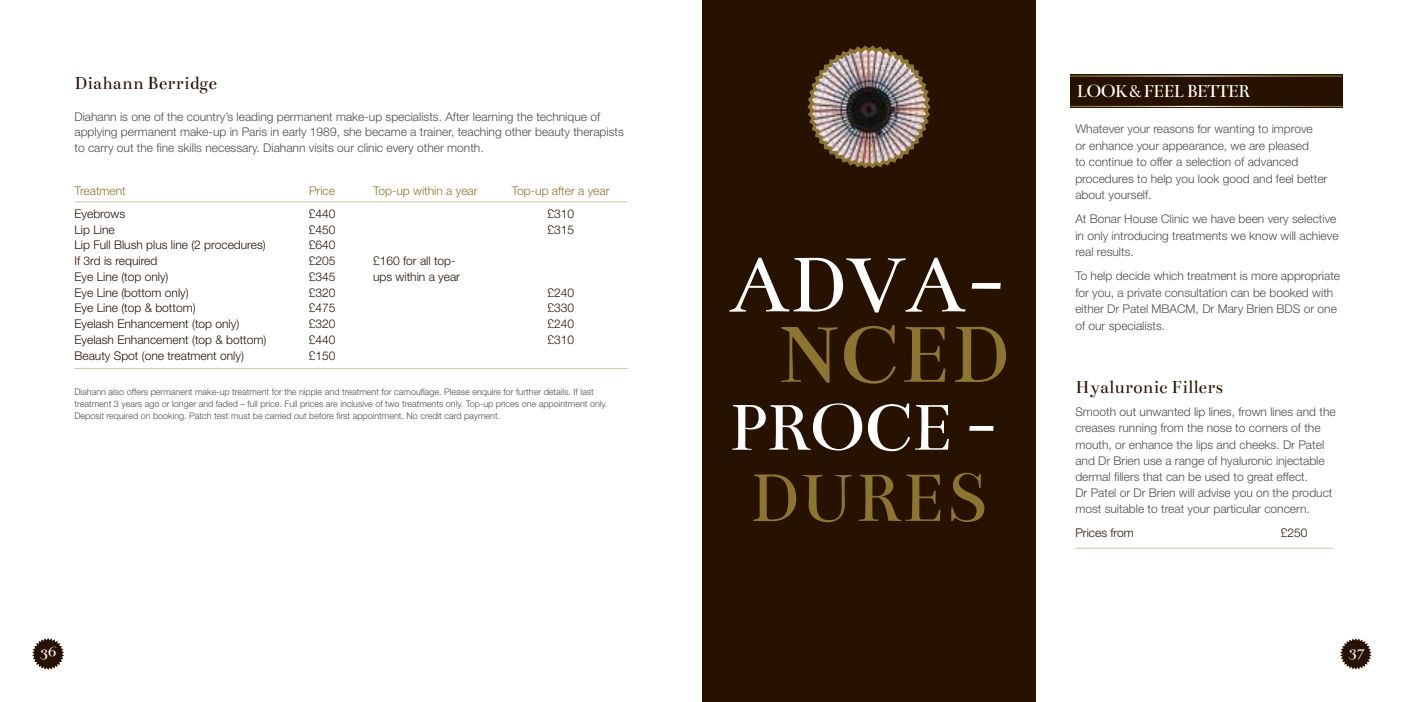
<style>
.page{position:relative;width:1404px;height:702px;background:#fff}
.page>*{position:absolute;margin:0;border:0;box-sizing:border-box;transform-origin:0 0}
.t1{font:89.1px "Bentham";color:#8c7531}
.t2{font:86.7px "Bentham";color:#fff}
.t3{font:75.3px "Bentham";color:#8c7531}
.t4{font:72.75px "Bentham";letter-spacing:-.025em;color:#fff}
.t5{font:19.5px "Bentham";color:#271100}
.t6{font:19.5px "Bentham";letter-spacing:-.05em;color:#fff}
.t7{font:16.5px "Bentham";color:#fff}
.t8{font:300 12px/16.5px "Helvetica Neue";color:#4e4b4c}
.t9{font:300 12px "Helvetica Neue";color:#271100}
.t10{font:300 12px "Helvetica Neue";color:#8c7531}
.t11{font:300 9px/12px "Helvetica Neue";color:#4e4b4c}
</style>
<div class="page">
<svg style="left:1340px;top:638px;width:31px;height:31px"></svg>
<div style="left:702px;top:0;width:333px;height:702px;background:#271100"></div>
<img style="left:807px;top:45px;width:124px;height:124px">
<div style="left:1069px;top:74px;width:272px;height:34px;background:#271100"></div>
<hr style="left:1069px;top:106px;width:272px;height:1px;background:#fff">
<hr style="left:1069px;top:75px;width:272px;height:2px;background:#fff">
<svg style="left:32px;top:638px;width:32px;height:31px"></svg>
<hr style="left:74px;top:201px;width:553px;height:1px;background:#d6cbab">
<hr style="left:74px;top:368px;width:553px;height:1px;background:#d6cbab">
<hr style="left:1075px;top:547px;width:257px;height:2px;background:#d6cbab">
<h3 class="t5" style="left:74px;top:72px;width:144px">Diahann Berridge</h3>
<p class="t8" style="left:74px;top:108px;width:551px;line-height:15.8px">Diahann is one of the country’s leading permanent make-up specialists. After learning the technique of applying permanent make-up in Paris in early 1989, she became a trainer, teaching other beauty therapists to carry out the fine skills necessary. Diahann visits our clinic every other month.</p>
<p class="t10" style="left:74px;top:183px;width:53px">Treatment</p>
<p class="t10" style="left:309px;top:183px;width:28px">Price</p>
<p class="t10" style="left:373px;top:183px;width:106px">Top-up within a year</p>
<p class="t10" style="left:512px;top:183px;width:99px">Top-up after a year</p>
<p class="t9" style="left:74px;top:206px;width:52px">Eyebrows</p>
<p class="t9" style="left:309px;top:206px;width:28px">£440</p>
<p class="t9" style="left:547px;top:206px;width:28px">£310</p>
<p class="t9" style="left:74px;top:222px;width:42px">Lip Line</p>
<p class="t9" style="left:309px;top:222px;width:28px">£450</p>
<p class="t9" style="left:547px;top:222px;width:28px">£315</p>
<p class="t9" style="left:74px;top:238px;width:193px">Lip Full Blush plus line (2 procedures)</p>
<p class="t9" style="left:309px;top:238px;width:28px">£640</p>
<p class="t9" style="left:74px;top:253px;width:84px">If 3rd is required</p>
<p class="t9" style="left:309px;top:253px;width:28px">£205</p>
<p class="t9" style="left:373px;top:253px;width:84px">£160 for all top-</p>
<p class="t9" style="left:74px;top:269px;width:96px">Eye Line (top only)</p>
<p class="t9" style="left:309px;top:269px;width:28px">£345</p>
<p class="t9" style="left:373px;top:269px;width:88px">ups within a year</p>
<p class="t9" style="left:74px;top:285px;width:116px">Eye Line (bottom only)</p>
<p class="t9" style="left:309px;top:285px;width:28px">£320</p>
<p class="t9" style="left:547px;top:285px;width:28px">£240</p>
<p class="t9" style="left:74px;top:300px;width:123px">Eye Line (top &amp; bottom)</p>
<p class="t9" style="left:309px;top:300px;width:28px">£475</p>
<p class="t9" style="left:547px;top:300px;width:28px">£330</p>
<p class="t9" style="left:74px;top:316px;width:166px">Eyelash Enhancement (top only)</p>
<p class="t9" style="left:309px;top:316px;width:28px">£320</p>
<p class="t9" style="left:547px;top:316px;width:28px">£240</p>
<p class="t9" style="left:74px;top:332px;width:193px">Eyelash Enhancement (top &amp; bottom)</p>
<p class="t9" style="left:309px;top:332px;width:28px">£440</p>
<p class="t9" style="left:547px;top:332px;width:28px">£310</p>
<p class="t9" style="left:74px;top:348px;width:171px">Beauty Spot (one treatment only)</p>
<p class="t9" style="left:309px;top:348px;width:28px">£150</p>
<p class="t11" style="left:74px;top:386px;width:534px">Diahann also offers permanent make-up treatment for the nipple and treatment for camouflage. Please enquire for further details. If last treatment 3 years ago or longer and faded – full price. Full prices are inclusive of two treatments only. Top-up prices one appointment only.<br>Deposit required on booking. Patch test must be carried out before first appointment. No credit card payment.</p>
<h2 class="t2" style="left:729px;top:237px;width:277px">ADVA-</h2>
<h1 class="t1" style="left:779px;top:305px;width:231px">NCED</h1>
<h3 class="t4" style="left:727px;top:387px;width:271px">PROCE -</h3>
<h3 class="t3" style="left:749px;top:456px;width:240px">DURES</h3>
<h3 class="t6" style="left:1076px;top:80px;width:175px">LOOK &amp; FEEL BETTER</h3>
<p class="t8" style="left:1075px;top:120px;width:253px">Whatever your reasons for wanting to improve<br>or enhance your appearance, we are pleased<br>to continue to offer a selection of advanced procedures to help you look good and feel better about yourself.</p>
<p class="t8" style="left:1075px;top:210px;width:265px">At Bonar House Clinic we have been very selective in only introducing treatments we know will achieve real results.</p>
<p class="t8" style="left:1075px;top:267px;width:266px">To help decide which treatment is more appropriate for you, a private consultation can be booked with either Dr Patel MBACM, Dr Mary Brien BDS or one of our specialists.</p>
<h3 class="t5" style="left:1075px;top:376px;width:149px">Hyaluronic Fillers</h3>
<p class="t8" style="left:1075px;top:403px;width:262px">Smooth out unwanted lip lines, frown lines and the creases running from the nose to corners of the mouth, or enhance the lips and cheeks. Dr Patel and Dr Brien use a range of hyaluronic injectable dermal fillers that can be used to great effect.<br>Dr Patel or Dr Brien will advise you on the product most suitable to treat your particular concern.</p>
<p class="t9" style="left:1075px;top:525px;width:60px">Prices from</p>
<p class="t9" style="left:1280px;top:525px;width:28px">£250</p>
<h3 class="t7" style="left:40px;top:642px;width:18px">36</h3>
<h3 class="t7" style="left:1348px;top:642px;width:18px">37</h3>
</div>
